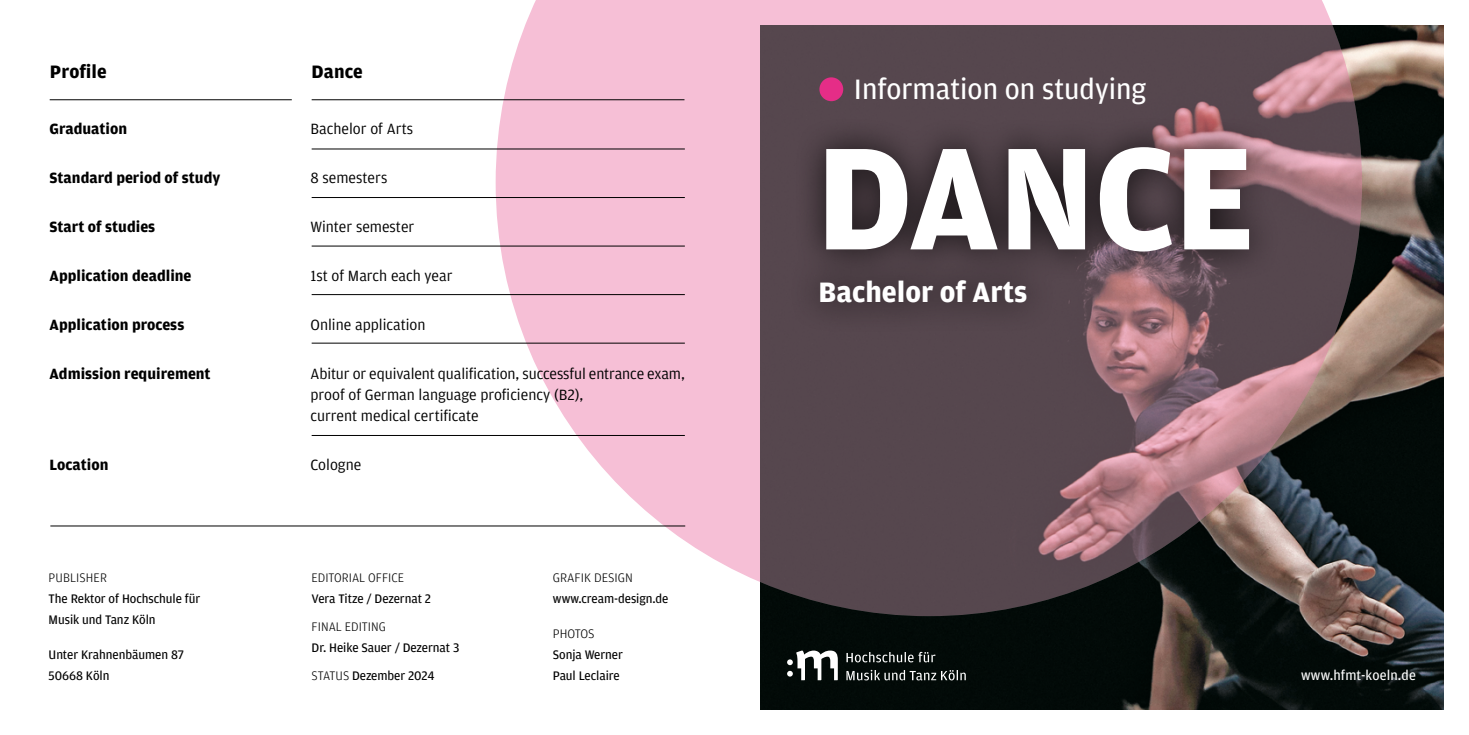
<style>
.page{position:relative;width:1469px;height:735px;background:#fff}
.page>*{position:absolute;margin:0;border:0;box-sizing:border-box;transform-origin:0 0}
.t1{font:700 154px "Amplitude";letter-spacing:-.005em;color:#fff}
.t2{font:29.75px "Amplitude";color:#fff}
.t3{font:700 29.75px "Amplitude";color:#fff}
.t4{font:700 19.07px "Amplitude";letter-spacing:.005em;color:#000}
.t5{font:15.75px/21px "Amplitude";color:#000}
.t6{font:700 15.75px "Amplitude";color:#000}
.t7{font:14.35px "Amplitude";letter-spacing:.01em;color:#fff}
.t8{font:13.12px/21px "Amplitude";letter-spacing:-.005em;color:#000}
.t9{font:300 13.12px "Amplitude";color:#000}
.s1{font-weight:300}
</style>
<div class="page">
<img style="left:760px;top:26px;width:683px;height:682px">
<svg style="left:495px;top:0;width:866px;height:615px"></svg>
<svg style="left:846px;top:651px;width:89px;height:11px"></svg>
<svg style="left:846px;top:669px;width:119px;height:11px"></svg>
<svg style="left:787px;top:650px;width:50px;height:29px"></svg>
<div style="left:819px;top:77px;width:24px;height:24px;background:#e52d87;border-radius:50%"></div>
<hr style="left:312px;top:245px;width:373px;height:1px;background:#000">
<hr style="left:312px;top:149px;width:373px;height:1px;background:#000">
<hr style="left:312px;top:294px;width:373px;height:1px;background:#000">
<hr style="left:312px;top:435px;width:373px;height:1px;background:#000">
<hr style="left:312px;top:197px;width:373px;height:1px;background:#000">
<hr style="left:312px;top:342px;width:373px;height:1px;background:#000">
<hr style="left:50px;top:525px;width:635px;height:1px;background:#000">
<hr style="left:312px;top:99px;width:372px;height:1px;background:#000">
<hr style="left:50px;top:99px;width:242px;height:1px;background:#000">
<div style="left:789px;top:116px;width:491px;height:217px;background:#000;opacity:.75"></div>
<p class="t4" style="left:50px;top:61px;width:58px">Profile</p>
<p class="t4" style="left:312px;top:61px;width:53px">Dance</p>
<p class="t6" style="left:50px;top:120px;width:79px">Graduation</p>
<p class="t5" style="left:310px;top:118px;width:104px">Bachelor of Arts</p>
<p class="t6" style="left:50px;top:169px;width:172px">Standard period of study</p>
<p class="t5" style="left:310px;top:167px;width:78px">8 semesters</p>
<p class="t6" style="left:50px;top:218px;width:107px">Start of studies</p>
<p class="t5" style="left:310px;top:216px;width:105px">Winter semester</p>
<p class="t6" style="left:50px;top:267px;width:143px">Application deadline</p>
<p class="t5" style="left:310px;top:265px;width:143px">1st of March each year</p>
<p class="t6" style="left:50px;top:316px;width:136px">Application process</p>
<p class="t5" style="left:310px;top:314px;width:117px">Online application</p>
<p class="t6" style="left:50px;top:365px;width:162px">Admission requirement</p>
<p class="t5" style="left:310px;top:363px;width:376px">Abitur or equivalent qualification, successful entrance exam, proof of German language proficiency (B2),<br>current medical certificate</p>
<p class="t6" style="left:50px;top:456px;width:60px">Location</p>
<p class="t5" style="left:310px;top:454px;width:52px">Cologne</p>
<p class="t9" style="left:49px;top:570px;width:60px">PUBLISHER</p>
<p class="t8" style="left:49px;top:588px;width:153px">The Rektor of Hochschule für<br>Musik und Tanz Köln</p>
<p class="t8" style="left:49px;top:644px;width:137px">Unter Krahnenbäumen 87<br>50668 Köln</p>
<p class="t9" style="left:312px;top:570px;width:94px">EDITORIAL OFFICE</p>
<p class="t8" style="left:312px;top:588px;width:121px">Vera Titze / Dezernat 2</p>
<p class="t9" style="left:312px;top:619px;width:76px">FINAL EDITING</p>
<p class="t8" style="left:312px;top:633px;width:149px;line-height:28px">Dr. Heike Sauer / Dezernat 3<br><span class="s1">STATUS</span> Dezember 2024</p>
<p class="t9" style="left:553px;top:570px;width:81px">GRAFIK DESIGN</p>
<p class="t8" style="left:553px;top:588px;width:117px">www.cream-design.de</p>
<p class="t9" style="left:553px;top:626px;width:43px">PHOTOS</p>
<p class="t8" style="left:553px;top:644px;width:72px">Sonja Werner<br>Paul Leclaire</p>
<h2 class="t2" style="left:854px;top:72px;width:293px">Information on studying</h2>
<h1 class="t1" style="left:816px;top:112px;width:441px">DANCE</h1>
<h2 class="t3" style="left:818px;top:275px;width:210px">Bachelor of Arts</h2>
<p class="t7" style="left:1300px;top:666px;width:116px">www.hfmt-koeln.de</p>
</div>
